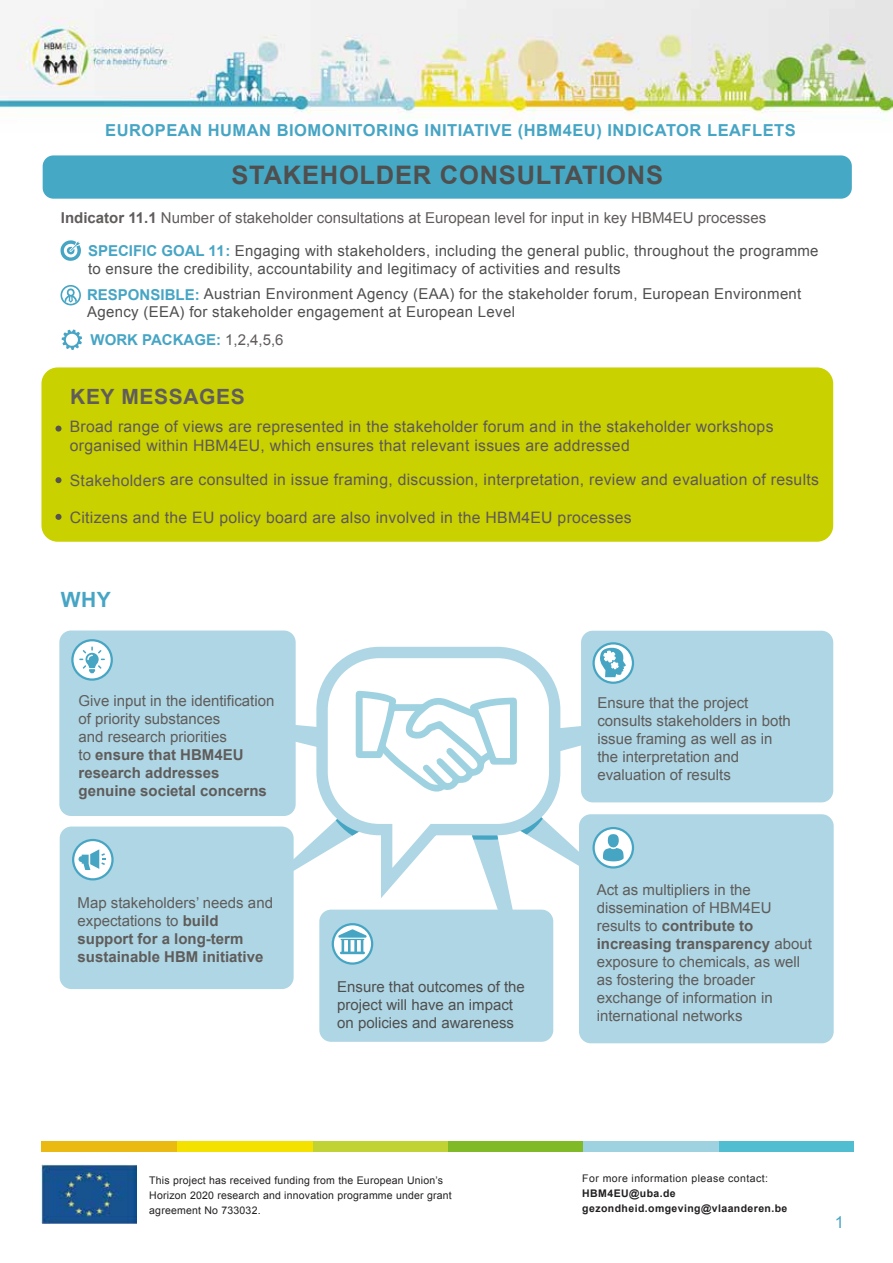
<style>
.page{position:relative;width:893px;height:1263px;background:#fff}
.page>*{position:absolute;margin:0;border:0;box-sizing:border-box;transform-origin:0 0}
.t1{font:700 25.5px "Arial";letter-spacing:.03em;color:#4f4f4f}
.t2{font:700 21px "Arial";letter-spacing:.03em;color:#605c5b}
.t3{font:700 21px "Arial";color:#46a5c4}
.t4{font:700 16.5px "Arial";letter-spacing:.03em;color:#46a5c4}
.t5{font:16.5px "Arial";color:#46a5c4}
.t6{font:15.75px/18.8px "Arial";letter-spacing:.02em;color:#5e5859}
.t7{font:15px/18px "Arial";color:#5f5c5b}
.t8{font:15px/18px "Arial";letter-spacing:.02em;color:#4f4f4f}
.t9{font:15px "Arial";color:#605c5b}
.t10{font:700 15px/18px "Arial";color:#5f5c5b}
.t11{font:15px/18px "Arial";color:#4f4f4f}
.t12{font:700 15px "Arial";color:#46a5c4}
.t13{font:10.5px/15px "Arial";letter-spacing:.02em;color:#221f20}
.t14{font:700 10.5px/15px "Arial";letter-spacing:.04em;color:#221f20}
.t15{font:10.5px "Arial";letter-spacing:.04em;color:#221f20}
.s1{font-weight:700}
.s2{font-weight:700;color:#46a5c4}
.s3{font-weight:400;color:#605c5b}
.s4{color:#605c5b}
.s5{font-weight:400}
</style>
<div class="page">
<div style="left:718px;top:1141px;width:136px;height:10px;background:#50bdd0"></div>
<div style="left:583px;top:1141px;width:135px;height:10px;background:#9fd2e0"></div>
<div style="left:448px;top:1141px;width:135px;height:10px;background:#80ba27"></div>
<div style="left:312px;top:1141px;width:136px;height:10px;background:#c1d235"></div>
<div style="left:177px;top:1141px;width:135px;height:10px;background:#f4e100"></div>
<div style="left:41px;top:1141px;width:136px;height:10px;background:#ebba12"></div>
<img style="left:41px;top:1164px;width:96px;height:59px">
<img style="left:0;top:0;width:893px;height:122px">
<div style="left:43px;top:155px;width:809px;height:44px;background:#45a8c4;border-radius:11px"></div>
<svg style="left:60px;top:240px;width:21px;height:21px"></svg>
<svg style="left:61px;top:285px;width:20px;height:20px"></svg>
<div style="left:62px;top:287px;width:17px;height:17px;background:#fff;border-radius:50%"></div>
<svg style="left:64px;top:288px;width:13px;height:16px"></svg>
<svg style="left:62px;top:329px;width:20px;height:21px"></svg>
<div style="left:41px;top:367px;width:792px;height:175px;background:#c9d100;border-radius:16px"></div>
<div style="left:55px;top:426px;width:7px;height:6px;background:#565250;border-radius:50%"></div>
<div style="left:55px;top:477px;width:7px;height:6px;background:#565250;border-radius:50%"></div>
<div style="left:55px;top:514px;width:7px;height:6px;background:#565250;border-radius:50%"></div>
<svg style="left:294px;top:725px;width:401px;height:146px"></svg>
<div style="left:579px;top:814px;width:255px;height:229px;background:#aed6e4;border-radius:12px"></div>
<div style="left:581px;top:631px;width:252px;height:171px;background:#aed6e4;border-radius:12px"></div>
<svg style="left:311px;top:646px;width:255px;height:225px"></svg>
<svg style="left:594px;top:828px;width:39px;height:39px"></svg>
<div style="left:592px;top:827px;width:42px;height:41px;border:2px solid #47a5c4;border-radius:50%"></div>
<svg style="left:594px;top:643px;width:39px;height:40px"></svg>
<div style="left:592px;top:642px;width:42px;height:42px;border:2px solid #47a5c4;border-radius:50%"></div>
<div style="left:59px;top:630px;width:237px;height:186px;background:#aed6e4;border-radius:12px"></div>
<svg style="left:72px;top:640px;width:40px;height:39px"></svg>
<div style="left:71px;top:639px;width:42px;height:42px;border:2px solid #47a5c4;border-radius:50%"></div>
<div style="left:60px;top:826px;width:234px;height:163px;background:#aed6e4;border-radius:12px"></div>
<svg style="left:73px;top:840px;width:39px;height:39px"></svg>
<div style="left:72px;top:839px;width:42px;height:41px;border:2px solid #47a5c4;border-radius:50%"></div>
<svg style="left:79px;top:646px;width:26px;height:27px"></svg>
<svg style="left:78px;top:849px;width:28px;height:21px"></svg>
<svg style="left:600px;top:648px;width:26px;height:29px"></svg>
<svg style="left:603px;top:834px;width:21px;height:27px"></svg>
<div style="left:319px;top:910px;width:234px;height:132px;background:#aed6e4;border-radius:12px"></div>
<svg style="left:333px;top:924px;width:39px;height:39px"></svg>
<div style="left:332px;top:923px;width:41px;height:42px;border:2px solid #47a5c4;border-radius:50%"></div>
<svg style="left:322px;top:691px;width:233px;height:263px"></svg>
<p class="t4" style="left:105px;top:119px;width:692px">EUROPEAN HUMAN BIOMONITORING INITIATIVE (HBM4EU) INDICATOR LEAFLETS</p>
<h1 class="t1" style="left:231px;top:158px;width:433px">STAKEHOLDER CONSULTATIONS</h1>
<p class="t9" style="left:61px;top:208px;width:707px"><span class="s1">Indicator 11.1</span> Number of stakeholder consultations at European level for input in key HBM4EU processes</p>
<p class="t8" style="left:88px;top:242px;width:732px"><span class="s2">SPECIFIC GOAL 11:</span> Engaging with stakeholders, including the general public, throughout the programme to ensure the credibility, accountability and legitimacy of activities and results</p>
<p class="t8" style="left:87px;top:285px;width:716px"><span class="s2">RESPONSIBLE:</span> Austrian Environment Agency (EAA) for the stakeholder forum, European Environment<br>Agency (EEA) for stakeholder engagement at European Level</p>
<p class="t12" style="left:91px;top:330px;width:195px">WORK PACKAGE: <span class="s3">1,2,4,5,6</span></p>
<h2 class="t2" style="left:70px;top:383px;width:176px">KEY MESSAGES</h2>
<p class="t6" style="left:70px;top:417px;width:705px">Broad range of views are represented in the stakeholder forum and in the stakeholder workshops organised within HBM4EU, which ensures that relevant issues are addressed</p>
<p class="t6" style="left:70px;top:471px;width:751px"><span class="s4">Stakeholder</span>s are consulted in issue framing, discussion, interpretation, review and evaluation of results</p>
<p class="t6" style="left:70px;top:508px;width:563px">Citizens and the EU policy board are also involved in the HBM4EU processes</p>
<h2 class="t3" style="left:61px;top:585px;width:52px">WHY</h2>
<p class="t7" style="left:79px;top:692px;width:197px">Give input in the identification of priority substances<br>and research priorities<br>to <span class="s1">ensure that HBM4EU research addresses genuine societal concerns</span></p>
<p class="t7" style="left:597px;top:694px;width:195px">Ensure that the project consults stakeholders in both issue framing as well as in the interpretation and evaluation of results</p>
<p class="t10" style="left:78px;top:894px;width:197px"><span class="s5">Map stakeholders’ needs and expectations to</span> build support for a long-term sustainable HBM initiative</p>
<p class="t11" style="left:337px;top:978px;width:189px">Ensure that outcomes of the project will have an impact on policies and awareness</p>
<p class="t7" style="left:597px;top:881px;width:217px">Act as multipliers in the dissemination of HBM4EU results to <span class="s1">contribute to increasing transparency</span> about exposure to chemicals, as well as fostering the broader exchange of information in international networks</p>
<p class="t13" style="left:149px;top:1173px;width:304px">This project has received funding from the European Union’s<br>Horizon 2020 research and innovation programme under grant agreement No 733032.</p>
<p class="t15" style="left:582px;top:1171px;width:187px">For more information please contact:</p>
<p class="t14" style="left:582px;top:1186px;width:207px">HBM4EU@uba.de gezondheid.omgeving@vlaanderen.be</p>
<p class="t5" style="left:835px;top:1211px;width:11px">1</p>
</div>
